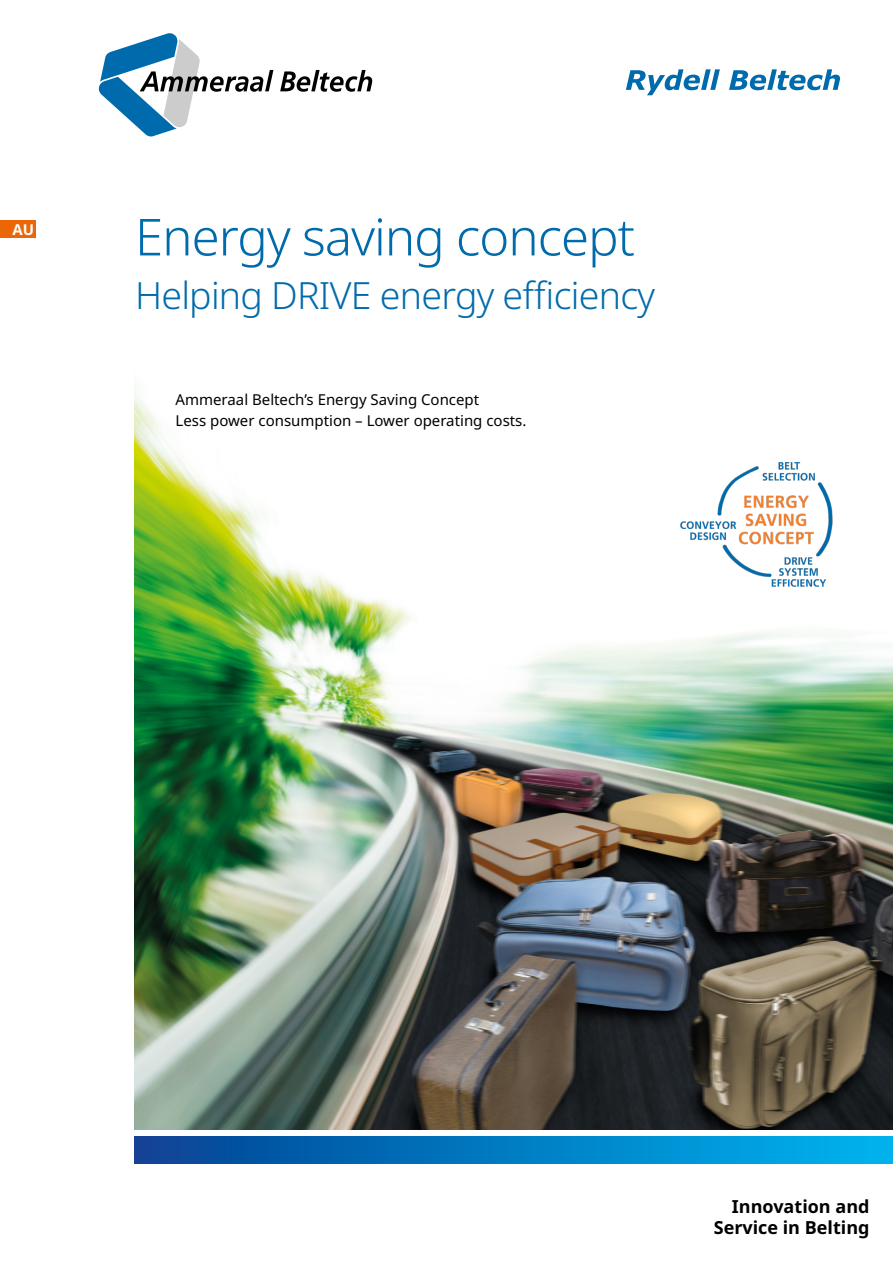
<style>
.page{position:relative;width:893px;height:1263px;background:#fff}
.page>*{position:absolute;margin:0;border:0;box-sizing:border-box;transform-origin:0 0}
.t1{font:300 51px "Noto Sans";letter-spacing:-.02em;color:#006bac}
.t2{font:300 37.5px "Noto Sans";letter-spacing:-.02em;color:#006bac}
.t3{font:700 18px/21.6px "Noto Sans";color:#000;text-align:right}
.t4{font:15px/21px "Noto Sans";color:#000}
.t5{font:700 15px "Noto Sans";color:#fff}
</style>
<div class="page">
<svg style="left:99px;top:33px;width:273px;height:103px"></svg>
<div style="left:0;top:220px;width:36px;height:18px;background:#ec6608"></div>
<div style="left:135px;top:1136px;width:758px;height:27px;background:linear-gradient(to right,#064295,#00b5ef)"></div>
<img style="left:135px;top:393px;width:758px;height:737px">
<img style="left:673px;top:431px;width:173px;height:173px">
<svg style="left:626px;top:69px;width:214px;height:26px"></svg>
<p class="t5" style="left:13px;top:219px;width:23px">AU</p>
<h1 class="t1" style="left:135px;top:201px;width:501px">Energy saving concept</h1>
<h2 class="t2" style="left:135px;top:269px;width:521px">Helping DRIVE energy efficiency</h2>
<p class="t4" style="left:176px;top:389px;width:352px">Ammeraal Beltech’s Energy Saving Concept<br>Less power consumption – Lower operating costs.</p>
<p class="t3" style="left:714px;top:1196px;width:157px">Innovation and<br>Service in Belting</p>
</div>
